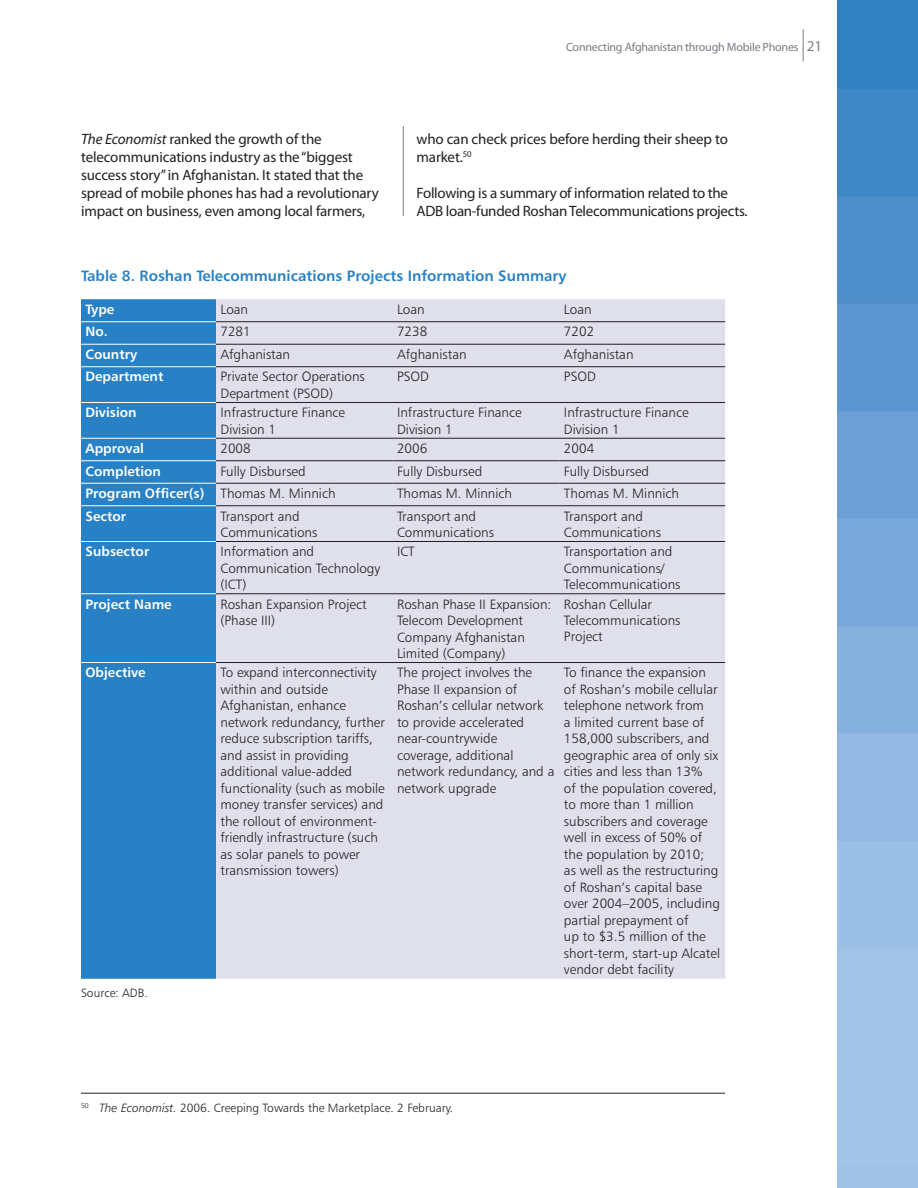
<style>
.page{position:relative;width:918px;height:1188px;background:#fff}
.page>*{position:absolute;margin:0;border:0;box-sizing:border-box;transform-origin:0 0}
.t1{font:15px/18px "Myriad Pro";letter-spacing:-.01em;color:#231f20}
.t2{font:15px "Humanist 777 BT Bold B";color:#2881c4}
.t3{font:13.5px/16.5px "Humanist 777 BT Light B";color:#231f20}
.t4{font:13.5px "Humanist 777 BT Bold B";color:#fff}
.t5{font:12px "Humanist 777 BT Light B";color:#231f20}
.t6{font:12px "Myriad Pro";letter-spacing:-.02em;color:#787c83}
.s1{font-size:15px}
.s2{font-style:italic}
.s3{font-family:"Humanist 777 BT Light B";color:#231f20}
.s4{font-family:"Humanist 777 BT Light Italic B"}
</style>
<div class="page">
<img style="left:837px;top:0;width:81px;height:1188px">
<hr style="left:803px;top:29px;width:1px;height:32px;background:#787c83">
<hr style="left:81px;top:1093px;width:644px;height:1px;background:#231f20">
<div style="left:81px;top:299px;width:135px;height:680px;background:#2881c4"></div>
<div style="left:216px;top:299px;width:509px;height:680px;background:#e0e0ed"></div>
<hr style="left:216px;top:321px;width:509px;height:1px;background:#231f20">
<hr style="left:216px;top:344px;width:509px;height:1px;background:#231f20">
<hr style="left:216px;top:366px;width:509px;height:1px;background:#231f20">
<hr style="left:216px;top:402px;width:509px;height:1px;background:#231f20">
<hr style="left:216px;top:438px;width:509px;height:1px;background:#231f20">
<hr style="left:216px;top:460px;width:177px;height:1px;background:#231f20">
<hr style="left:216px;top:483px;width:177px;height:1px;background:#231f20">
<hr style="left:393px;top:460px;width:166px;height:1px;background:#231f20">
<hr style="left:393px;top:483px;width:166px;height:1px;background:#231f20">
<hr style="left:559px;top:460px;width:166px;height:1px;background:#231f20">
<hr style="left:559px;top:483px;width:166px;height:1px;background:#231f20">
<hr style="left:216px;top:505px;width:509px;height:1px;background:#231f20">
<hr style="left:216px;top:541px;width:509px;height:1px;background:#231f20">
<hr style="left:216px;top:593px;width:509px;height:1px;background:#231f20">
<hr style="left:216px;top:662px;width:509px;height:1px;background:#231f20">
<hr style="left:81px;top:321px;width:135px;height:1px;background:#fff">
<hr style="left:81px;top:344px;width:135px;height:1px;background:#fff">
<hr style="left:81px;top:366px;width:135px;height:1px;background:#fff">
<hr style="left:81px;top:402px;width:135px;height:1px;background:#fff">
<hr style="left:81px;top:438px;width:135px;height:1px;background:#fff">
<hr style="left:81px;top:460px;width:135px;height:1px;background:#fff">
<hr style="left:81px;top:483px;width:135px;height:1px;background:#fff">
<hr style="left:81px;top:505px;width:135px;height:1px;background:#fff">
<hr style="left:81px;top:541px;width:135px;height:1px;background:#fff">
<hr style="left:81px;top:593px;width:135px;height:1px;background:#fff">
<hr style="left:81px;top:662px;width:135px;height:1px;background:#fff">
<hr style="left:403px;top:126px;width:1px;height:90px;background:#77787b">
<p class="t6" style="left:566px;top:42px;width:258px">Connecting Afghanistan through Mobile Phones <span class="s1">21</span></p>
<p class="t1" style="left:81px;top:131px;width:299px"><span class="s2">The Economist</span> ranked the growth of the telecommunications industry as the “biggest success story” in Afghanistan. It stated that the spread of mobile phones has had a revolutionary impact on business, even among local farmers,</p>
<p class="t1" style="left:417px;top:131px;width:313px">who can check prices before herding their sheep to market.<sup>50</sup></p>
<p class="t1" style="left:417px;top:185px;width:333px">Following is a summary of information related to the<br>ADB loan-funded Roshan Telecommunications projects.</p>
<p class="t2" style="left:81px;top:270px;width:487px">Table 8. Roshan Telecommunications Projects Information Summary</p>
<p class="t4" style="left:86px;top:304px;width:30px">Type</p>
<p class="t3" style="left:221px;top:302px;width:29px">Loan</p>
<p class="t3" style="left:397px;top:302px;width:29px">Loan</p>
<p class="t3" style="left:564px;top:302px;width:29px">Loan</p>
<p class="t4" style="left:86px;top:326px;width:24px">No.</p>
<p class="t3" style="left:221px;top:325px;width:32px">7281</p>
<p class="t3" style="left:397px;top:325px;width:32px">7238</p>
<p class="t3" style="left:564px;top:325px;width:32px">7202</p>
<p class="t4" style="left:86px;top:349px;width:53px">Country</p>
<p class="t3" style="left:221px;top:347px;width:71px">Afghanistan</p>
<p class="t3" style="left:397px;top:347px;width:71px">Afghanistan</p>
<p class="t3" style="left:564px;top:347px;width:71px">Afghanistan</p>
<p class="t4" style="left:86px;top:371px;width:79px">Department</p>
<p class="t3" style="left:221px;top:370px;width:146px">Private Sector Operations<br>Department (PSOD)</p>
<p class="t3" style="left:397px;top:370px;width:33px">PSOD</p>
<p class="t3" style="left:564px;top:370px;width:33px">PSOD</p>
<p class="t4" style="left:86px;top:407px;width:53px">Division</p>
<p class="t3" style="left:221px;top:405px;width:126px">Infrastructure Finance<br>Division 1</p>
<p class="t3" style="left:397px;top:405px;width:126px">Infrastructure Finance<br>Division 1</p>
<p class="t3" style="left:564px;top:405px;width:126px">Infrastructure Finance<br>Division 1</p>
<p class="t4" style="left:86px;top:443px;width:60px">Approval</p>
<p class="t3" style="left:221px;top:441px;width:32px">2008</p>
<p class="t3" style="left:397px;top:441px;width:32px">2006</p>
<p class="t3" style="left:564px;top:441px;width:32px">2004</p>
<p class="t4" style="left:86px;top:465px;width:77px">Completion</p>
<p class="t3" style="left:221px;top:464px;width:87px">Fully Disbursed</p>
<p class="t3" style="left:397px;top:464px;width:87px">Fully Disbursed</p>
<p class="t3" style="left:564px;top:464px;width:87px">Fully Disbursed</p>
<p class="t4" style="left:86px;top:488px;width:252px">Program Officer(s) <span class="s3">Thomas M. Minnich</span></p>
<p class="t3" style="left:397px;top:486px;width:117px">Thomas M. Minnich</p>
<p class="t3" style="left:564px;top:486px;width:117px">Thomas M. Minnich</p>
<p class="t4" style="left:86px;top:510px;width:42px">Sector</p>
<p class="t3" style="left:221px;top:509px;width:98px">Transport and<br>Communications</p>
<p class="t3" style="left:397px;top:509px;width:98px">Transport and<br>Communications</p>
<p class="t3" style="left:564px;top:509px;width:98px">Transport and<br>Communications</p>
<p class="t4" style="left:86px;top:546px;width:65px">Subsector</p>
<p class="t3" style="left:221px;top:544px;width:161px">Information and<br>Communication Technology (ICT)</p>
<p class="t3" style="left:397px;top:544px;width:19px">ICT</p>
<p class="t3" style="left:564px;top:544px;width:118px">Transportation and<br>Communications/<br>Telecommunications</p>
<p class="t4" style="left:86px;top:598px;width:88px">Project Name</p>
<p class="t3" style="left:221px;top:597px;width:148px">Roshan Expansion Project (Phase III)</p>
<p class="t3" style="left:397px;top:597px;width:156px">Roshan Phase II Expansion:<br>Telecom Development<br>Company Afghanistan<br>Limited (Company)</p>
<p class="t3" style="left:564px;top:597px;width:118px">Roshan Cellular<br>Telecommunications<br>Project</p>
<p class="t4" style="left:86px;top:667px;width:62px">Objective</p>
<p class="t3" style="left:221px;top:665px;width:166px">To expand interconnectivity within and outside<br>Afghanistan, enhance network redundancy, further reduce subscription tariffs, and assist in providing additional value-added functionality (such as mobile money transfer services) and the rollout of environment&shy;friendly infrastructure (such as solar panels to power transmission towers)</p>
<p class="t3" style="left:397px;top:665px;width:159px">The project involves the<br>Phase II expansion of<br>Roshan’s cellular network to provide accelerated near-countrywide coverage, additional network redundancy, and a network upgrade</p>
<p class="t3" style="left:564px;top:665px;width:158px">To finance the expansion of Roshan’s mobile cellular telephone network from<br>a limited current base of<br>158,000 subscribers, and geographic area of only six cities and less than 13%<br>of the population covered, to more than 1 million subscribers and coverage well in excess of 50% of the population by 2010;<br>as well as the restructuring of Roshan’s capital base over 2004–2005, including partial prepayment of<br>up to $3.5 million of the short-term, start-up Alcatel vendor debt facility</p>
<p class="t5" style="left:81px;top:988px;width:68px">Source: ADB.</p>
<p class="t5" style="left:81px;top:1103px;width:374px"><sup>50</sup> <span class="s4">The Economist.</span> 2006. Creeping Towards the Marketplace. 2 February.</p>
</div>
